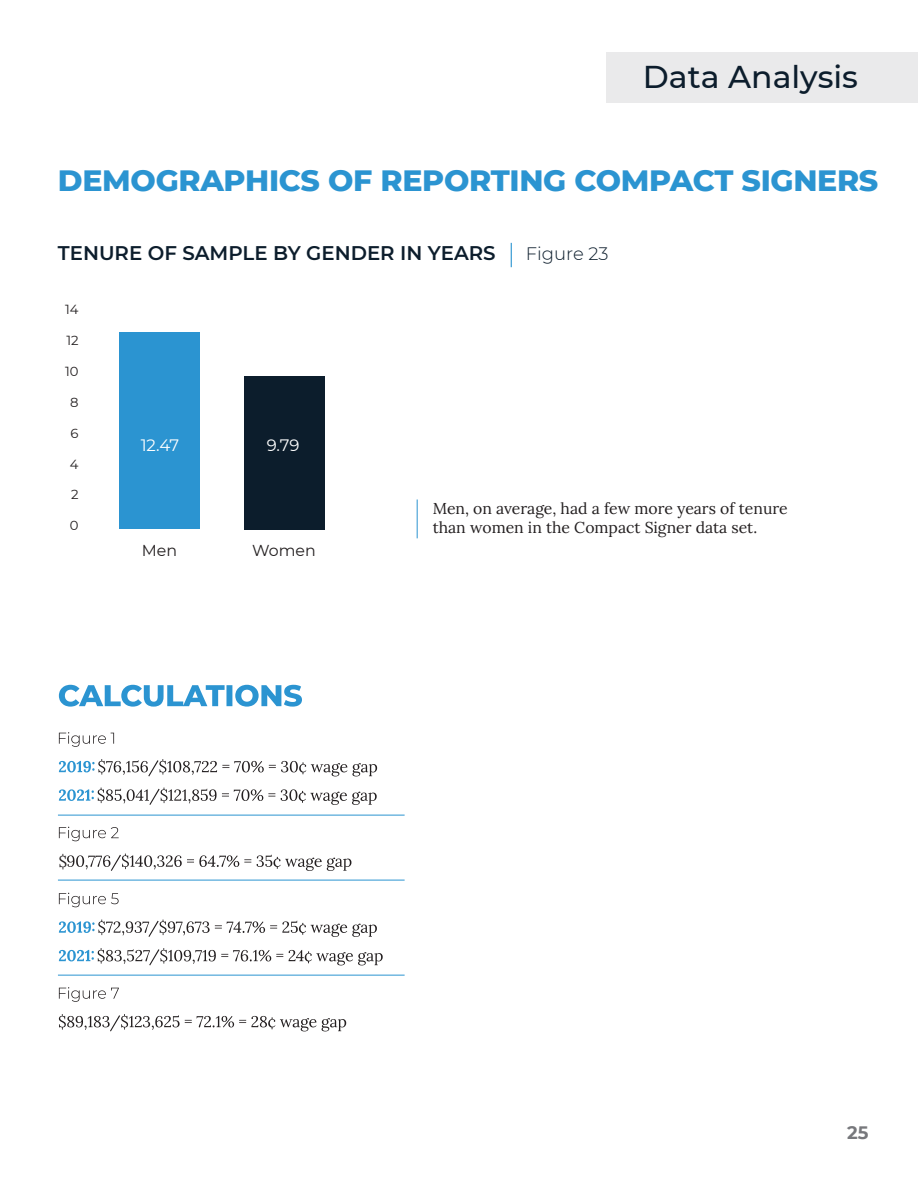
<style>
.page{position:relative;width:918px;height:1188px;background:#fff}
.page>*{position:absolute;margin:0;border:0;box-sizing:border-box;transform-origin:0 0}
.t1{font:500 31.5px "Montserrat";color:#0c1d2c}
.t2{font:800 30px "Montserrat";letter-spacing:-.01em;color:#2b94d1}
.t3{font:600 19.8px "Montserrat";color:#0c1d2c}
.t4{font:700 18px "Montserrat";color:#77787c}
.t5{font:16.5px "Montserrat";color:#fff}
.t6{font:15.75px/19.5px "Lora";color:#231f20}
.t7{font:15.75px "Montserrat";color:#231f20}
.t8{font:13.2px "Montserrat";color:#231f20}
.s1{font-weight:300;font-size:25.5px;color:#2b94d1}
.s2{font-weight:300;font-size:18px}
</style>
<div class="page">
<div style="left:119px;top:333px;width:81px;height:196px;background:#2b94d1"></div>
<div style="left:244px;top:376px;width:80px;height:153px;background:#0c1d2c"></div>
<hr style="left:417px;top:500px;width:1px;height:38px;background:#2b94d1">
<svg style="left:59px;top:685px;width:243px;height:22px"></svg>
<svg style="left:59px;top:732px;width:55px;height:15px"></svg>
<svg style="left:59px;top:759px;width:318px;height:17px"></svg>
<svg style="left:59px;top:788px;width:318px;height:17px"></svg>
<svg style="left:59px;top:827px;width:60px;height:14px"></svg>
<svg style="left:67px;top:854px;width:284px;height:17px"></svg>
<svg style="left:59px;top:893px;width:60px;height:14px"></svg>
<svg style="left:59px;top:920px;width:318px;height:17px"></svg>
<svg style="left:59px;top:948px;width:324px;height:17px"></svg>
<svg style="left:59px;top:987px;width:60px;height:15px"></svg>
<svg style="left:59px;top:1014px;width:287px;height:17px"></svg>
<hr style="left:58px;top:815px;width:347px;height:1px;background:#2b94d1">
<hr style="left:58px;top:880px;width:347px;height:1px;background:#2b94d1">
<hr style="left:58px;top:975px;width:347px;height:1px;background:#2b94d1">
<div style="left:606px;top:52px;width:312px;height:51px;background:#eaeaeb"></div>
<h1 class="t1" style="left:643px;top:55px;width:217px">Data Analysis</h1>
<h2 class="t2" style="left:58px;top:159px;width:822px">DEMOGRAPHICS OF REPORTING COMPACT SIGNERS</h2>
<p class="t3" style="left:58px;top:239px;width:552px">TENURE OF SAMPLE BY GENDER IN YEARS <span class="s1">|</span> <span class="s2">Figure 23</span></p>
<p class="t8" style="left:65px;top:300px;width:15px">14</p>
<p class="t8" style="left:66px;top:331px;width:14px">12</p>
<p class="t8" style="left:65px;top:362px;width:15px">10</p>
<p class="t8" style="left:70px;top:393px;width:10px">8</p>
<p class="t8" style="left:71px;top:424px;width:10px">6</p>
<p class="t8" style="left:70px;top:455px;width:10px">4</p>
<p class="t8" style="left:71px;top:486px;width:9px">2</p>
<p class="t8" style="left:70px;top:517px;width:10px">0</p>
<p class="t5" style="left:141px;top:434px;width:40px">12.47</p>
<p class="t7" style="left:142px;top:540px;width:37px">Men</p>
<p class="t5" style="left:267px;top:434px;width:34px">9.79</p>
<p class="t7" style="left:252px;top:540px;width:65px">Women</p>
<p class="t6" style="left:433px;top:498px;width:357px">Men, on average, had a few more years of tenure than women in the Compact Signer data set.</p>
<p class="t6" style="left:59px;top:850px;width:10px">$</p>
<p class="t4" style="left:847px;top:1120px;width:23px">25</p>
</div>
